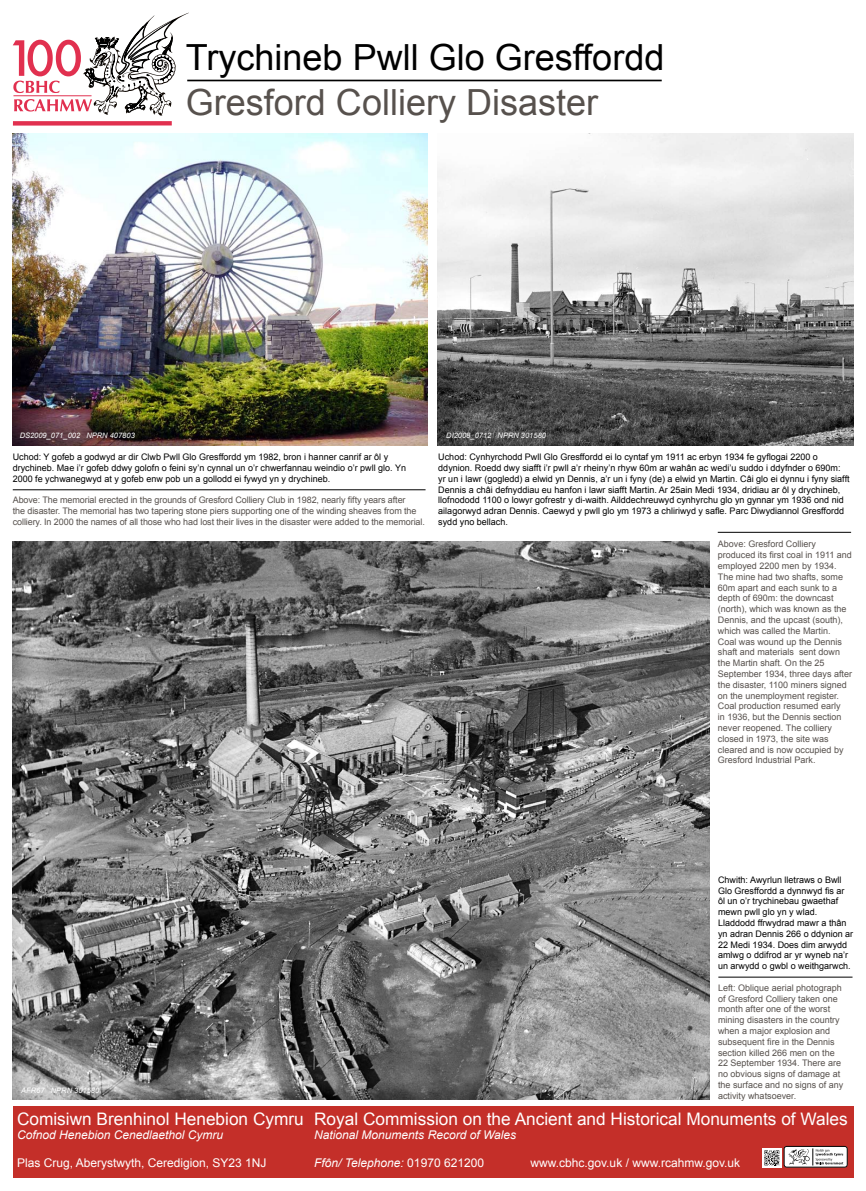
<style>
.page{position:relative;width:866px;height:1191px;background:#fff}
.page>*{position:absolute;margin:0;border:0;box-sizing:border-box;transform-origin:0 0}
.t1{font:36px "Arial";color:#000}
.t2{font:36px "Arial";color:#57514d}
.t3{font:17.25px "Arial";color:#fff}
.t4{font:italic 12px "Arial";color:#fff}
.t5{font:12px "Arial";color:#fff}
.t6{font:9px/10.8px "Arial";color:#57514d}
.t7{font:9px/10.8px "Arial";color:#000}
.t8{font:italic 7.5px "Arial";color:#fff}
.s1{font-style:normal}
</style>
<div class="page">
<svg style="left:13px;top:13px;width:176px;height:113px"></svg>
<hr style="left:187px;top:80px;width:474px;height:1px;background:#000">
<div style="left:13px;top:1106px;width:840px;height:72px;background:#c42f29"></div>
<svg style="left:762px;top:1148px;width:19px;height:19px"></svg>
<svg style="left:763px;top:1150px;width:16px;height:15px"></svg>
<div style="left:783px;top:1146px;width:64px;height:21px;background:#fff;border-radius:3px"></div>
<div style="left:783px;top:1146px;width:64px;height:21px;border:1px solid #000;border-radius:3px"></div>
<svg style="left:788px;top:1148px;width:55px;height:17px"></svg>
<hr style="left:718px;top:977px;width:134px;height:1px;background:#000">
<img style="left:13px;top:541px;width:696px;height:558px">
<img style="left:437px;top:134px;width:416px;height:311px">
<img style="left:13px;top:134px;width:414px;height:311px">
<hr style="left:717px;top:532px;width:133px;height:1px;background:#000">
<hr style="left:13px;top:489px;width:412px;height:1px;background:#000">
<h1 class="t1" style="left:186px;top:34px;width:480px">Trychineb Pwll Glo Gresffordd</h1>
<h1 class="t2" style="left:186px;top:79px;width:414px">Gresford Colliery Disaster</h1>
<p class="t8" style="left:20px;top:430px;width:117px">DS2009_071_002 NPRN 407803</p>
<p class="t8" style="left:446px;top:430px;width:101px">DI2008_0712 NPRN 301580</p>
<p class="t7" style="left:13px;top:452px;width:395px">Uchod: Y gofeb a godwyd ar dir Clwb Pwll Glo Gresffordd ym 1982, bron i hanner canrif ar ôl y drychineb. Mae i’r gofeb ddwy golofn o feini sy’n cynnal un o’r chwerfannau weindio o’r pwll glo. Yn<br>2000 fe ychwanegwyd at y gofeb enw pob un a gollodd ei fywyd yn y drychineb.</p>
<p class="t6" style="left:13px;top:495px;width:413px">Above: The memorial erected in the grounds of Gresford Colliery Club in 1982, nearly fifty years after<br>the disaster. The memorial has two tapering stone piers supporting one of the winding sheaves from the colliery. In 2000 the names of all those who had lost their lives in the disaster were added to the memorial.</p>
<p class="t7" style="left:438px;top:452px;width:413px">Uchod: Cynhyrchodd Pwll Glo Gresffordd ei lo cyntaf ym 1911 ac erbyn 1934 fe gyflogai 2200 o ddynion. Roedd dwy siafft i’r pwll a’r rheiny’n rhyw 60m ar wahân ac wedi’u suddo i ddyfnder o 690m: yr un i lawr (gogledd) a elwid yn Dennis, a’r un i fyny (de) a elwid yn Martin. Câi glo ei dynnu i fyny siafft Dennis a châi defnyddiau eu hanfon i lawr siafft Martin. Ar 25ain Medi 1934, dridiau ar ôl y drychineb, llofnododd 1100 o lowyr gofrestr y di-waith. Ailddechreuwyd cynhyrchu glo yn gynnar ym 1936 ond nid ailagorwyd adran Dennis. Caewyd y pwll glo ym 1973 a chliriwyd y safle. Parc Diwydiannol Gresffordd sydd yno bellach.</p>
<p class="t6" style="left:717px;top:539px;width:136px">Above: Gresford Colliery produced its first coal in 1911 and employed 2200 men by 1934.<br>The mine had two shafts, some<br>60m apart and each sunk to a depth of 690m: the downcast (north), which was known as the<br>Dennis, and the upcast (south), which was called the Martin.<br>Coal was wound up the Dennis shaft and materials sent down the Martin shaft. On the 25<br>September 1934, three days after the disaster, 1100 miners signed on the unemployment register.<br>Coal production resumed early<br>in 1936, but the Dennis section never reopened. The colliery closed in 1973, the site was cleared and is now occupied by<br>Gresford Industrial Park.</p>
<p class="t8" style="left:21px;top:1085px;width:79px">AFR67 NPRN 301580</p>
<p class="t7" style="left:718px;top:874px;width:137px">Chwith: Awyrlun lletraws o Bwll<br>Glo Gresffordd a dynnwyd fis ar ôl un o’r trychinebau gwaethaf mewn pwll glo yn y wlad.<br>Lladdodd ffrwydrad mawr a thân yn adran Dennis 266 o ddynion ar<br>22 Medi 1934. Does dim arwydd amlwg o ddifrod ar yr wyneb na’r un arwydd o gwbl o weithgarwch.</p>
<p class="t6" style="left:718px;top:982px;width:127px">Left: Oblique aerial photograph of Gresford Colliery taken one month after one of the worst mining disasters in the country when a major explosion and subsequent fire in the Dennis section killed 266 men on the<br>22 September 1934. There are no obvious signs of damage at the surface and no signs of any activity whatsoever.</p>
<h2 class="t3" style="left:17px;top:1107px;width:288px">Comisiwn Brenhinol Henebion Cymru</h2>
<h3 class="t4" style="left:17px;top:1127px;width:208px">Cofnod Henebion Cenedlaethol Cymru</h3>
<h2 class="t3" style="left:314px;top:1107px;width:535px">Royal Commission on the Ancient and Historical Monuments of Wales</h2>
<h3 class="t4" style="left:314px;top:1127px;width:203px">National Monuments Record of Wales</h3>
<h3 class="t5" style="left:17px;top:1155px;width:251px">Plas Crug, Aberystwyth, Ceredigion, SY23 1NJ</h3>
<h3 class="t4" style="left:314px;top:1155px;width:171px">Ffôn/ Telephone: <span class="s1">01970 621200</span></h3>
<h3 class="t5" style="left:530px;top:1155px;width:208px">www.cbhc.gov.uk / www.rcahmw.gov.uk</h3>
</div>
